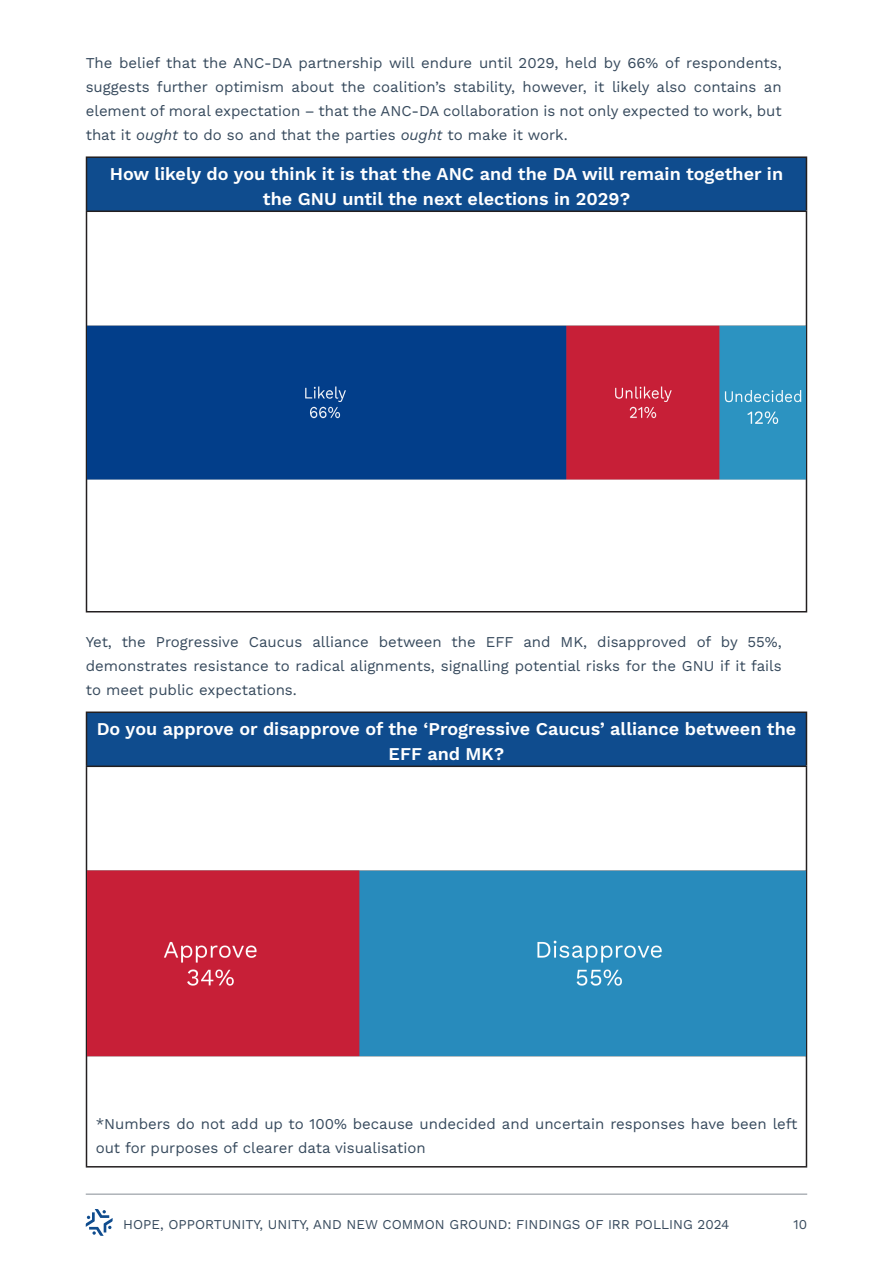
<style>
.page{position:relative;width:893px;height:1263px;background:#fff}
.page>*{position:absolute;margin:0;border:0;box-sizing:border-box;transform-origin:0 0}
.t1{font:18px/25.5px "Work Sans";color:#fff;text-align:center}
.IRR_Paragraph_Style{font:15px/24px "Work Sans";color:#374a5d;text-align:justify}
.t2{font:13.5px "Work Sans";color:#374a5d}
.s1{font-style:italic}
</style>
<div class="page">
<hr style="left:86px;top:1193px;width:721px;height:2px;background:#aeb3b8">
<svg style="left:86px;top:1209px;width:27px;height:27px"></svg>
<div style="left:86px;top:157px;width:720px;height:54px;background:#0f4c8e"></div>
<hr style="left:86px;top:156px;width:721px;height:2px;background:#231f20">
<hr style="left:86px;top:158px;width:1px;height:52px;background:#231f20">
<hr style="left:806px;top:158px;width:1px;height:52px;background:#231f20">
<hr style="left:86px;top:210px;width:721px;height:2px;background:#231f20">
<hr style="left:86px;top:212px;width:1px;height:399px;background:#231f20">
<hr style="left:806px;top:212px;width:1px;height:399px;background:#231f20">
<hr style="left:86px;top:611px;width:721px;height:1px;background:#231f20">
<img style="left:87px;top:212px;width:719px;height:387px">
<div style="left:86px;top:712px;width:720px;height:54px;background:#0f4c8e"></div>
<hr style="left:86px;top:711px;width:721px;height:2px;background:#231f20">
<hr style="left:86px;top:713px;width:1px;height:52px;background:#231f20">
<hr style="left:806px;top:713px;width:1px;height:52px;background:#231f20">
<hr style="left:86px;top:765px;width:721px;height:2px;background:#231f20">
<hr style="left:86px;top:767px;width:1px;height:399px;background:#231f20">
<hr style="left:806px;top:767px;width:1px;height:399px;background:#231f20">
<hr style="left:86px;top:1166px;width:721px;height:1px;background:#231f20">
<img style="left:87px;top:767px;width:719px;height:399px">
<p class="IRR_Paragraph_Style" style="left:86px;top:50px;width:697px">The belief that the ANC-DA partnership will endure until 2029, held by 66% of respondents, suggests further optimism about the coalition’s stability, however, it likely also contains an element of moral expectation – that the ANC-DA collaboration is not only expected to work, but that it <span class="s1">ought</span> to do so and that the parties <span class="s1">ought</span> to make it work.</p>
<p class="t1" style="left:110px;top:160px;width:675px">How likely do you think it is that the ANC and the DA will remain together in</p>
<p class="t1" style="left:263px;top:186px;width:369px">the GNU until the next elections in 2029?</p>
<p class="IRR_Paragraph_Style" style="left:86px;top:629px;width:697px">Yet, the Progressive Caucus alliance between the EFF and MK, disapproved of by 55%, demonstrates resistance to radical alignments, signalling potential risks for the GNU if it fails to meet public expectations.</p>
<p class="t1" style="left:97px;top:715px;width:701px">Do you approve or disapprove of the ‘Progressive Caucus’ alliance between the<br>EFF and MK?</p>
<p class="IRR_Paragraph_Style" style="left:96px;top:1111px;width:703px">*Numbers do not add up to 100% because undecided and uncertain responses have been left out for purposes of clearer data visualisation</p>
<p class="t2" style="left:123px;top:1214px;width:608px">HOPE, OPPORTUNITY, UNITY, AND NEW COMMON GROUND: FINDINGS OF IRR POLLING 2024</p>
<p class="t2" style="left:794px;top:1214px;width:15px">10</p>
</div>
